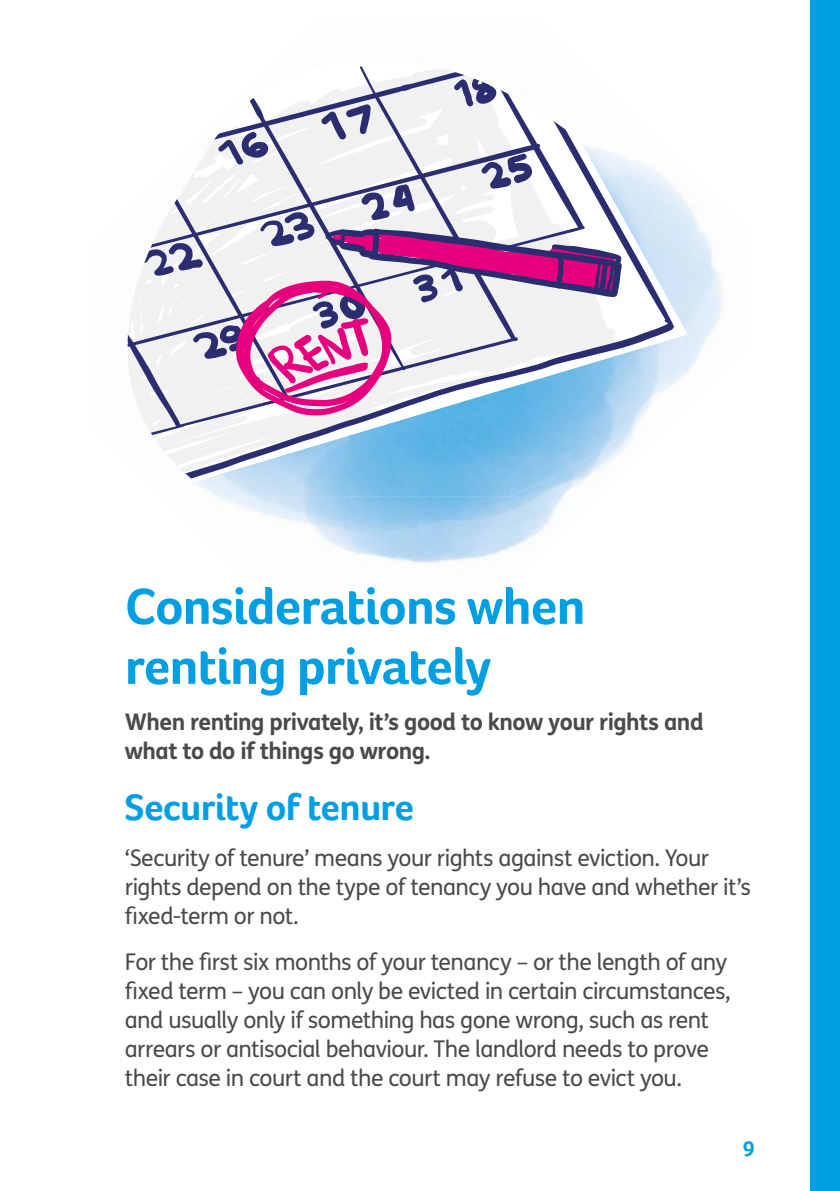
<style>
.page{position:relative;width:840px;height:1191px;background:#fff}
.page>*{position:absolute;margin:0;border:0;box-sizing:border-box;transform-origin:0 0}
.t1{font:700 52px/60px "Foco Age UK";letter-spacing:-.02em;color:#009fe3}
.t2{font:700 38px "Foco Age UK";letter-spacing:-.015em;color:#009fe3}
.t3{font:23px/29px "FS Me";letter-spacing:-.025em;color:#4a4a49}
.t4{font:700 23px/29px "FS Me";letter-spacing:-.025em;color:#4a4a49}
.t5{font:700 22px "Foco Age UK";color:#009fe3}
</style>
<div class="page">
<div style="left:810px;top:0;width:29px;height:1191px;background:#009fe3"></div>
<img style="left:531px;top:369px;width:159px;height:158px">
<img style="left:687px;top:204px;width:35px;height:71px">
<svg style="left:645px;top:188px;width:42px;height:309px"></svg>
<svg style="left:212px;top:493px;width:403px;height:4px"></svg>
<svg style="left:142px;top:66px;width:532px;height:427px"></svg>
<svg style="left:127px;top:75px;width:494px;height:340px"></svg>
<h1 class="t1" style="left:125px;top:576px;width:462px">Considerations when renting privately</h1>
<p class="t4" style="left:125px;top:707px;width:580px">When renting privately, it’s good to know your rights and what to do if things go wrong.</p>
<h2 class="t2" style="left:125px;top:784px;width:290px">Security of tenure</h2>
<p class="t3" style="left:125px;top:844px;width:627px">‘Security of tenure’ means your rights against eviction. Your rights depend on the type of tenancy you have and whether it’s fixed-term or not.</p>
<p class="t3" style="left:125px;top:948px;width:607px">For the first six months of your tenancy – or the length of any fixed term – you can only be evicted in certain circumstances, and usually only if something has gone wrong, such as rent arrears or antisocial behaviour. The landlord needs to prove their case in court and the court may refuse to evict you.</p>
<p class="t5" style="left:742px;top:1135px;width:14px">9</p>
</div>
